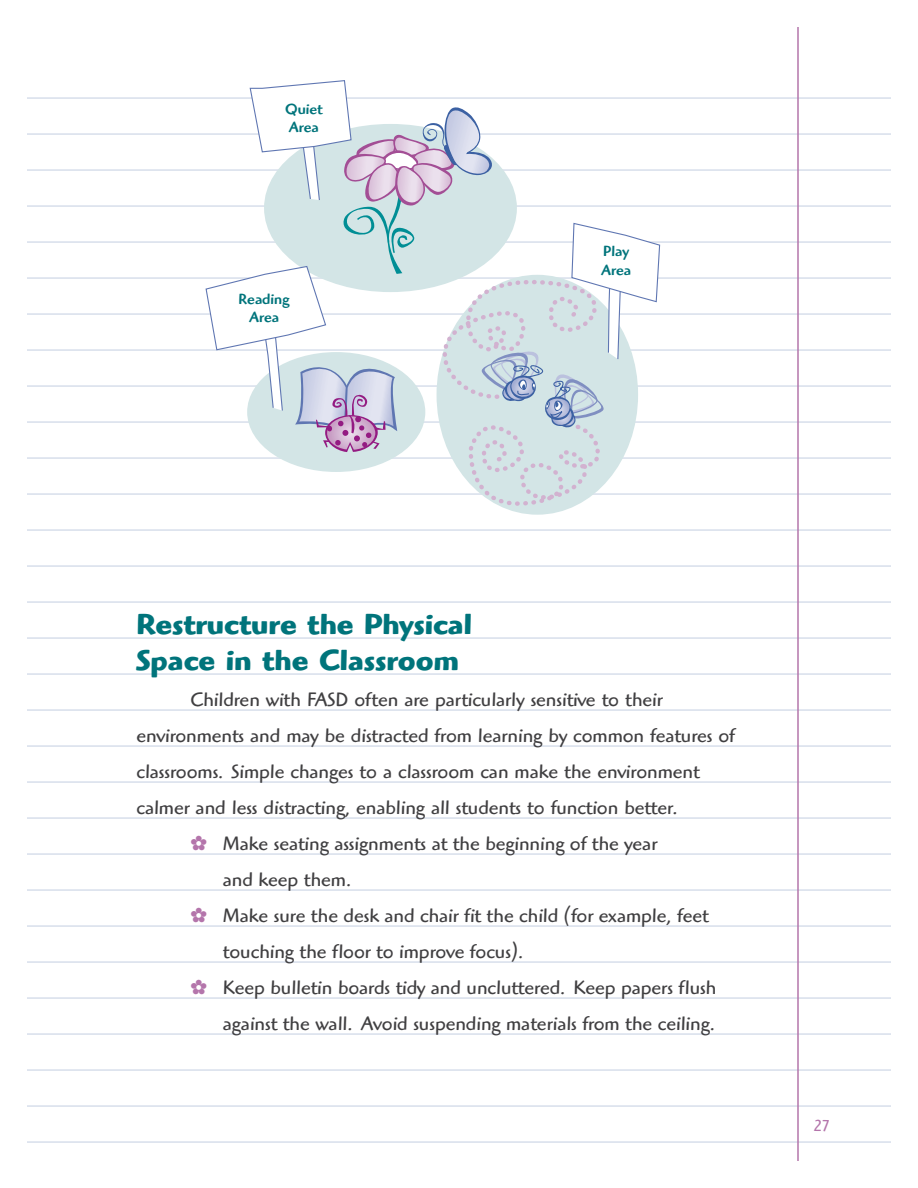
<style>
.page{position:relative;width:918px;height:1188px;background:#fff}
.page>*{position:absolute;margin:0;border:0;box-sizing:border-box;transform-origin:0 0}
.t1{font:700 30px/36px "Highlander";color:#00747b}
.t2{font:20.25px "Highlander";color:#403f41}
.t3{font:16.5px "Highlander";color:#b475ab}
.t4{font:500 15.3px/18.6px "Highlander";color:#00747b}
.s1{color:#b475ab}
</style>
<div class="page">
<hr style="left:27px;top:97px;width:864px;height:2px;background:#d7deeb">
<hr style="left:27px;top:133px;width:864px;height:2px;background:#d7deeb">
<hr style="left:27px;top:169px;width:864px;height:2px;background:#d7deeb">
<hr style="left:27px;top:205px;width:864px;height:2px;background:#d7deeb">
<hr style="left:27px;top:241px;width:864px;height:2px;background:#d7deeb">
<hr style="left:27px;top:277px;width:864px;height:2px;background:#d7deeb">
<hr style="left:27px;top:313px;width:864px;height:2px;background:#d7deeb">
<hr style="left:27px;top:349px;width:864px;height:2px;background:#d7deeb">
<hr style="left:27px;top:385px;width:864px;height:2px;background:#d7deeb">
<hr style="left:27px;top:421px;width:864px;height:2px;background:#d7deeb">
<hr style="left:27px;top:457px;width:864px;height:2px;background:#d7deeb">
<hr style="left:27px;top:493px;width:864px;height:2px;background:#d7deeb">
<hr style="left:27px;top:529px;width:864px;height:2px;background:#d7deeb">
<hr style="left:27px;top:565px;width:864px;height:2px;background:#d7deeb">
<hr style="left:27px;top:601px;width:864px;height:2px;background:#d7deeb">
<hr style="left:27px;top:637px;width:864px;height:2px;background:#d7deeb">
<hr style="left:27px;top:673px;width:864px;height:2px;background:#d7deeb">
<hr style="left:27px;top:709px;width:864px;height:2px;background:#d7deeb">
<hr style="left:27px;top:745px;width:864px;height:2px;background:#d7deeb">
<hr style="left:27px;top:781px;width:864px;height:2px;background:#d7deeb">
<hr style="left:27px;top:817px;width:864px;height:2px;background:#d7deeb">
<hr style="left:27px;top:853px;width:864px;height:2px;background:#d7deeb">
<hr style="left:27px;top:889px;width:864px;height:2px;background:#d7deeb">
<hr style="left:27px;top:925px;width:864px;height:2px;background:#d7deeb">
<hr style="left:27px;top:961px;width:864px;height:2px;background:#d7deeb">
<hr style="left:27px;top:997px;width:864px;height:2px;background:#d7deeb">
<hr style="left:27px;top:1033px;width:864px;height:2px;background:#d7deeb">
<hr style="left:27px;top:1069px;width:864px;height:2px;background:#d7deeb">
<hr style="left:27px;top:1105px;width:864px;height:2px;background:#d7deeb">
<hr style="left:27px;top:1141px;width:864px;height:2px;background:#d7deeb">
<hr style="left:797px;top:27px;width:2px;height:1134px;background:#b475ab">
<svg style="left:206px;top:80px;width:455px;height:432px"></svg>
<p class="t4" style="left:285px;top:101px;width:39px">Quiet<br>Area</p>
<p class="t4" style="left:239px;top:291px;width:53px;text-align:center">Reading<br>Area</p>
<p class="t4" style="left:601px;top:244px;width:32px">Play<br>Area</p>
<h2 class="t1" style="left:136px;top:609px;width:337px">Restructure the Physical<br>Space in the Classroom</h2>
<p class="t2" style="left:190px;top:692px;width:474px">Children with FASD often are particularly sensitive to their</p>
<p class="t2" style="left:136px;top:728px;width:600px">environments and may be distracted from learning by common features of</p>
<p class="t2" style="left:136px;top:764px;width:565px">classrooms. Simple changes to a classroom can make the environment</p>
<p class="t2" style="left:136px;top:800px;width:543px">calmer and less distracting, enabling all students to function better.</p>
<p class="t2" style="left:190px;top:836px;width:468px"><span class="s1">✿</span> Make seating assignments at the beginning of the year</p>
<p class="t2" style="left:223px;top:872px;width:130px">and keep them.</p>
<p class="t2" style="left:190px;top:908px;width:520px"><span class="s1">✿</span> Make sure the desk and chair fit the child (for example, feet</p>
<p class="t2" style="left:223px;top:944px;width:302px">touching the floor to improve focus).</p>
<p class="t2" style="left:190px;top:980px;width:527px"><span class="s1">✿</span> Keep bulletin boards tidy and uncluttered. Keep papers flush</p>
<p class="t2" style="left:223px;top:1016px;width:493px">against the wall. Avoid suspending materials from the ceiling.</p>
<p class="t3" style="left:814px;top:1120px;width:18px">27</p>
</div>
